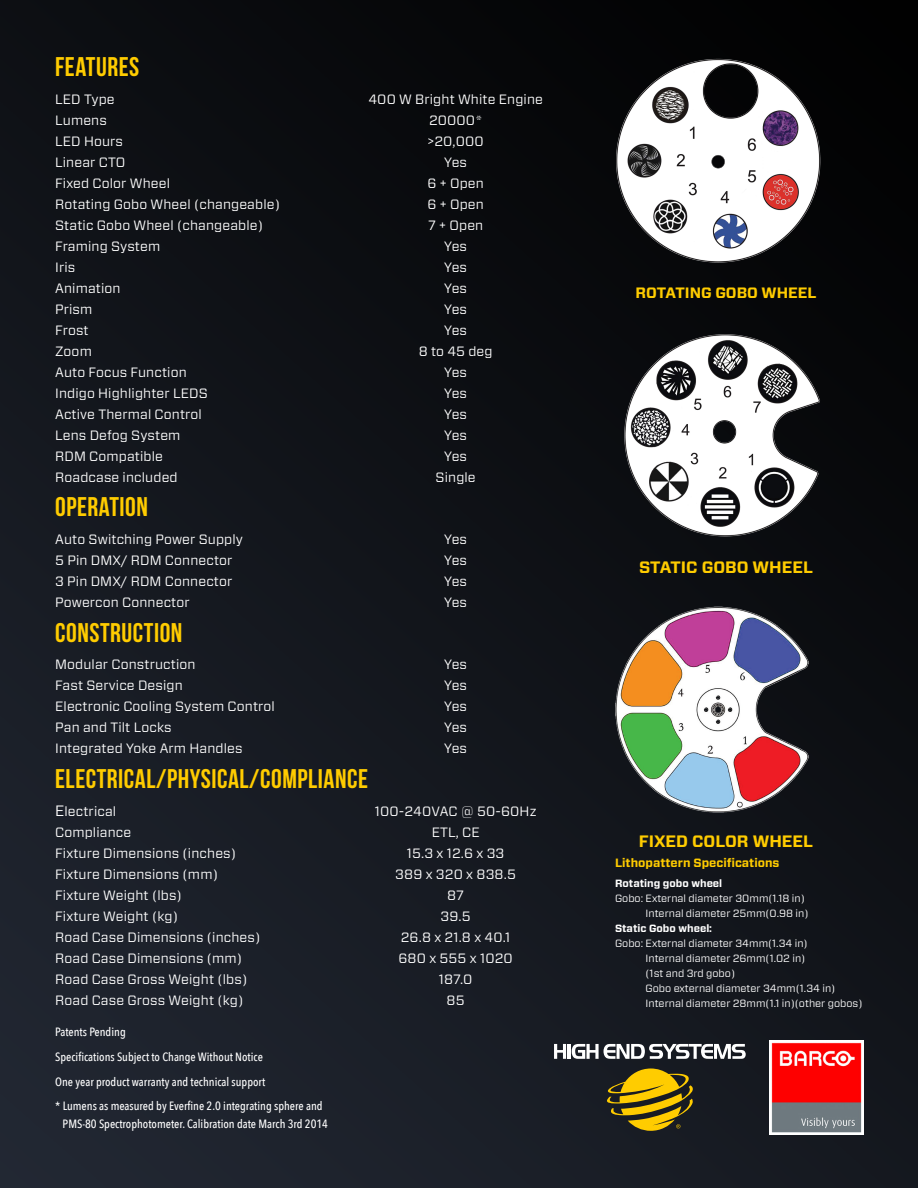
<style>
.page{position:relative;width:918px;height:1188px;background:#fff}
.page>*{position:absolute;margin:0;border:0;box-sizing:border-box;transform-origin:0 0}
.headlines{font:27px "Bebas Neue";letter-spacing:.02em;color:#fc0}
.t1{font:700 16.5px "Vitesse Sans";color:#fc0}
.t2{font:700 15px "Vitesse Sans";color:#fc0}
.t3{font:13.5px "Vitesse Sans";letter-spacing:.01em;color:#fff}
.t4{font:500 12px/18px "Avenir Next Condensed";color:#fff}
.t5{font:700 12px "Vitesse Sans";color:#fc0}
.t6{font:10.5px/15px "Vitesse Sans";color:#fff}
.t7{font:700 10.5px "Vitesse Sans";color:#fff}
.s1{font-size:15px}
</style>
<div class="page">
<img style="left:0;top:0;width:918px;height:1188px">
<img style="left:613px;top:54px;width:211px;height:216px">
<img style="left:613px;top:328px;width:211px;height:216px">
<img style="left:613px;top:602px;width:211px;height:216px">
<img style="left:770px;top:1040px;width:94px;height:95px">
<svg style="left:554px;top:1044px;width:12px;height:15px"></svg>
<hr style="left:568px;top:1044px;width:3px;height:15px;background:#fff">
<svg style="left:572px;top:1044px;width:174px;height:15px"></svg>
<svg style="left:607px;top:1068px;width:86px;height:63px"></svg>
<p class="headlines" style="left:55px;top:52px;width:86px">FEATURES</p>
<p class="t3" style="left:55px;top:90px;width:61px">LED Type</p>
<p class="t3" style="left:368px;top:90px;width:176px">400 W Bright White Engine</p>
<p class="t3" style="left:55px;top:111px;width:53px">Lumens</p>
<p class="t3" style="left:429px;top:111px;width:55px">20000*</p>
<p class="t3" style="left:55px;top:132px;width:69px">LED Hours</p>
<p class="t3" style="left:427px;top:132px;width:58px">&gt;20,000</p>
<p class="t3" style="left:55px;top:153px;width:72px">Linear CTO</p>
<p class="t3" style="left:444px;top:153px;width:24px">Yes</p>
<p class="t3" style="left:55px;top:174px;width:116px">Fixed Color Wheel</p>
<p class="t3" style="left:428px;top:174px;width:58px">6 + Open</p>
<p class="t3" style="left:55px;top:195px;width:226px">Rotating Gobo Wheel (changeable)</p>
<p class="t3" style="left:428px;top:195px;width:58px">6 + Open</p>
<p class="t3" style="left:55px;top:216px;width:209px">Static Gobo Wheel (changeable)</p>
<p class="t3" style="left:428px;top:216px;width:57px">7 + Open</p>
<p class="t3" style="left:55px;top:237px;width:107px">Framing System</p>
<p class="t3" style="left:444px;top:237px;width:24px">Yes</p>
<p class="t3" style="left:55px;top:258px;width:22px">Iris</p>
<p class="t3" style="left:444px;top:258px;width:24px">Yes</p>
<p class="t3" style="left:55px;top:279px;width:67px">Animation</p>
<p class="t3" style="left:444px;top:279px;width:24px">Yes</p>
<p class="t3" style="left:55px;top:300px;width:39px">Prism</p>
<p class="t3" style="left:444px;top:300px;width:24px">Yes</p>
<p class="t3" style="left:55px;top:321px;width:35px">Frost</p>
<p class="t3" style="left:444px;top:321px;width:24px">Yes</p>
<p class="t3" style="left:55px;top:342px;width:38px">Zoom</p>
<p class="t3" style="left:419px;top:342px;width:75px">8 to 45 deg</p>
<p class="t3" style="left:55px;top:363px;width:133px">Auto Focus Function</p>
<p class="t3" style="left:444px;top:363px;width:24px">Yes</p>
<p class="t3" style="left:55px;top:384px;width:154px">Indigo Highlighter LEDS</p>
<p class="t3" style="left:444px;top:384px;width:24px">Yes</p>
<p class="t3" style="left:55px;top:405px;width:148px">Active Thermal Control</p>
<p class="t3" style="left:444px;top:405px;width:24px">Yes</p>
<p class="t3" style="left:55px;top:426px;width:127px">Lens Defog System</p>
<p class="t3" style="left:444px;top:426px;width:24px">Yes</p>
<p class="t3" style="left:55px;top:447px;width:109px">RDM Compatible</p>
<p class="t3" style="left:444px;top:447px;width:24px">Yes</p>
<p class="t3" style="left:55px;top:468px;width:124px">Roadcase included</p>
<p class="t3" style="left:436px;top:468px;width:42px">Single</p>
<p class="headlines" style="left:55px;top:492px;width:94px">OPERATION</p>
<p class="t3" style="left:55px;top:530px;width:189px">Auto Switching Power Supply</p>
<p class="t3" style="left:444px;top:530px;width:24px">Yes</p>
<p class="t3" style="left:55px;top:551px;width:179px">5 Pin DMX/ RDM Connector</p>
<p class="t3" style="left:444px;top:551px;width:24px">Yes</p>
<p class="t3" style="left:55px;top:572px;width:179px">3 Pin DMX/ RDM Connector</p>
<p class="t3" style="left:444px;top:572px;width:24px">Yes</p>
<p class="t3" style="left:55px;top:593px;width:136px">Powercon Connector</p>
<p class="t3" style="left:444px;top:593px;width:24px">Yes</p>
<p class="headlines" style="left:55px;top:618px;width:129px">CONSTRUCTION</p>
<p class="t3" style="left:55px;top:656px;width:142px">Modular Construction</p>
<p class="t3" style="left:444px;top:656px;width:24px">Yes</p>
<p class="t3" style="left:55px;top:677px;width:129px">Fast Service Design</p>
<p class="t3" style="left:444px;top:677px;width:24px">Yes</p>
<p class="t3" style="left:55px;top:698px;width:221px">Electronic Cooling System Control</p>
<p class="t3" style="left:444px;top:698px;width:24px">Yes</p>
<p class="t3" style="left:55px;top:719px;width:118px">Pan and Tilt Locks</p>
<p class="t3" style="left:444px;top:719px;width:24px">Yes</p>
<p class="t3" style="left:55px;top:740px;width:189px">Integrated Yoke Arm Handles</p>
<p class="t3" style="left:444px;top:740px;width:24px">Yes</p>
<p class="headlines" style="left:55px;top:764px;width:314px">ELECTRICAL/PHYSICAL/COMPLIANCE</p>
<p class="t3" style="left:55px;top:802px;width:63px"><span class="s1">E</span>lectrical</p>
<p class="t3" style="left:375px;top:802px;width:163px">100-240VAC @ 50-60Hz</p>
<p class="t3" style="left:55px;top:823px;width:78px">Compliance</p>
<p class="t3" style="left:432px;top:823px;width:49px">ETL, CE</p>
<p class="t3" style="left:55px;top:844px;width:182px">Fixture Dimensions (inches)</p>
<p class="t3" style="left:407px;top:844px;width:99px">15.3 x 12.6 x 33</p>
<p class="t3" style="left:55px;top:865px;width:164px">Fixture Dimensions (mm)</p>
<p class="t3" style="left:395px;top:865px;width:122px">389 x 320 x 838.5</p>
<p class="t3" style="left:55px;top:886px;width:128px">Fixture Weight (lbs)</p>
<p class="t3" style="left:447px;top:886px;width:18px">87</p>
<p class="t3" style="left:55px;top:907px;width:124px">Fixture Weight (kg)</p>
<p class="t3" style="left:441px;top:907px;width:32px">39.5</p>
<p class="t3" style="left:55px;top:928px;width:207px">Road Case Dimensions (inches)</p>
<p class="t3" style="left:401px;top:928px;width:111px">26.8 x 21.8 x 40.1</p>
<p class="t3" style="left:55px;top:949px;width:189px">Road Case Dimensions (mm)</p>
<p class="t3" style="left:399px;top:949px;width:116px">680 x 555 x 1020</p>
<p class="t3" style="left:55px;top:970px;width:194px">Road Case Gross Weight (lbs)</p>
<p class="t3" style="left:439px;top:970px;width:35px">187.0</p>
<p class="t3" style="left:55px;top:991px;width:190px">Road Case Gross Weight (kg)</p>
<p class="t3" style="left:447px;top:991px;width:20px">85</p>
<p class="t4" style="left:55px;top:1023px;width:72px">Patents Pending</p>
<p class="t4" style="left:55px;top:1048px;width:209px">Specifications Subject to Change Without Notice</p>
<p class="t4" style="left:55px;top:1073px;width:212px">One year product warranty and technical support</p>
<p class="t4" style="left:63px;top:1097px;width:267px;text-indent:-7px">* Lumens as measured by Everfine 2.0 integrating sphere and<br>PMS-80 Spectrophotometer. Calibration date March 3rd 2014</p>
<p class="t2" style="left:636px;top:282px;width:182px">ROTATING GOBO WHEEL</p>
<p class="t1" style="left:639px;top:556px;width:175px">STATIC GOBO WHEEL</p>
<p class="t1" style="left:639px;top:830px;width:176px">FIXED COLOR WHEEL</p>
<p class="t5" style="left:615px;top:855px;width:166px">Lithopattern Specifications</p>
<p class="t7" style="left:615px;top:876px;width:109px">Rotating gobo wheel</p>
<p class="t6" style="left:615px;top:890px;width:191px">Gobo: External diameter 30mm(1.18 in)</p>
<p class="t6" style="left:646px;top:905px;width:164px">Internal diameter 25mm(0.98 in)</p>
<p class="t7" style="left:615px;top:921px;width:99px">Static Gobo wheel:</p>
<p class="t6" style="left:646px;top:935px;width:218px;text-indent:-31px">Gobo: External diameter 34mm(1.34 in)<br>Internal diameter 26mm(1.02 in)<br>(1st and 3rd gobo)<br>Gobo external diameter 34mm(1.34 in)<br>Internal diameter 28mm(1.1 in)(other gobos)</p>
</div>
